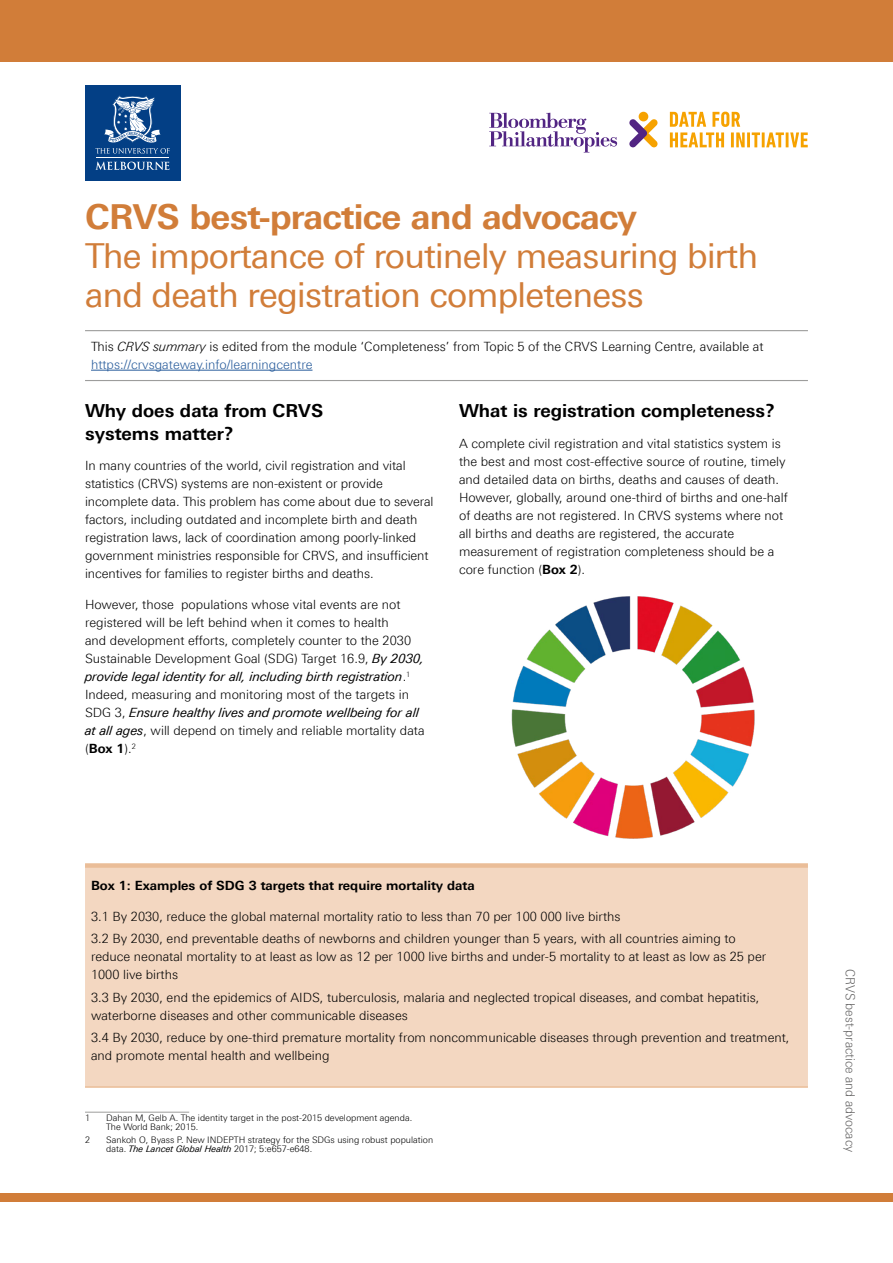
<style>
.page{position:relative;width:893px;height:1263px;background:#fff}
.page>*{position:absolute;margin:0;border:0;box-sizing:border-box;transform-origin:0 0}
.t1{font:34.5px/39px "Linotype Univers 430";letter-spacing:-.02em;color:#d17d39}
.t2{font:700 34.5px "Linotype Univers 630";letter-spacing:-.02em;color:#d17d39}
.t3{font:700 18px/22.5px "Linotype Univers 630";color:#000}
.t4{font:300 12.75px/18px "Linotype Univers 330";color:#000}
.t5{font:italic 12.75px "Linotype Univers 431";color:#000}
.t6{font:700 12.75px "Linotype Univers 630";color:#000}
.t7{font:300 12.75px "Linotype Univers 330";color:#646363;scale:.95 1}
.t8{font:300 9px/9px "Linotype Univers 330";color:#000}
.s1{font-family:"Linotype Univers 331 Light It";font-weight:400}
.s2{color:#275b9b}
.s3{font-family:"Linotype Univers 431";font-weight:400;font-style:italic}
.s4{font-family:"Linotype Univers 330";font-weight:300;font-style:normal}
.s5{font-family:"Linotype Univers 330";font-weight:300}
.s6{font-family:"Linotype Univers 630";font-weight:700}
</style>
<div class="page">
<div style="left:0;top:0;width:893px;height:62px;background:#d17d39"></div>
<svg style="left:670px;top:112px;width:75px;height:35px"></svg>
<hr style="left:747px;top:132px;width:3px;height:15px;background:#f6a200">
<svg style="left:752px;top:132px;width:8px;height:15px"></svg>
<hr style="left:762px;top:132px;width:3px;height:15px;background:#f6a200">
<svg style="left:766px;top:132px;width:42px;height:15px"></svg>
<svg style="left:489px;top:113px;width:128px;height:40px"></svg>
<svg style="left:629px;top:119px;width:29px;height:28px"></svg>
<div style="left:639px;top:112px;width:9px;height:9px;background:#f6a200;border-radius:50%"></div>
<div style="left:85px;top:85px;width:95px;height:95px;background:#033f85"></div>
<hr style="left:96px;top:157px;width:73px;height:1px;background:#fff">
<svg style="left:95px;top:162px;width:74px;height:8px"></svg>
<svg style="left:95px;top:95px;width:75px;height:59px"></svg>
<div style="left:0;top:1193px;width:893px;height:8px;background:#d17d39"></div>
<hr style="left:85px;top:330px;width:723px;height:1px;background:#9d9d9c">
<hr style="left:85px;top:380px;width:723px;height:1px;background:#9d9d9c">
<hr style="left:91px;top:370px;width:221px;height:1px;background:#275b9b">
<hr style="left:85px;top:1112px;width:104px;height:1px;background:#9d9d9c">
<div style="left:85px;top:868px;width:723px;height:218px;background:#f3d7c1"></div>
<div style="left:85px;top:863px;width:723px;height:5px;background:#eabd98"></div>
<hr style="left:85px;top:1086px;width:723px;height:2px;background:#eabd98">
<img style="left:511px;top:596px;width:244px;height:243px">
<h1 class="t2" style="left:85px;top:196px;width:553px">CRVS best-practice and advocacy</h1>
<h1 class="t1" style="left:85px;top:236px;width:675px">The importance of routinely measuring birth and death registration completeness</h1>
<p class="t4" style="left:91px;top:338px;width:674px">This <span class="s1">CRVS summary</span> is edited from the module ‘Completeness’ from Topic 5 of the CRVS Learning Centre, available at <span class="s2">https://crvsgateway.info/learningcentre</span></p>
<h2 class="t3" style="left:85px;top:399px;width:240px">Why does data from CRVS systems matter?</h2>
<p class="t4" style="left:85px;top:457px;width:350px">In many countries of the world, civil registration and vital statistics (CRVS) systems are non-existent or provide incomplete data. This problem has come about due to several factors, including outdated and incomplete birth and death registration laws, lack of coordination among poorly-linked government ministries responsible for CRVS, and insufficient incentives for families to register births and deaths.</p>
<p class="t4" style="left:85px;top:595px;width:341px">However, those populations whose vital events are not registered will be left behind when it comes to health<br>and development efforts, completely counter to the 2030<br>Sustainable Development Goal (SDG) Target 16.9, <span class="s3">By 2030,</span></p>
<p class="t5" style="left:85px;top:669px;width:327px">provide legal identity for all, including birth registration<span class="s4">.</span><sup>1</sup></p>
<p class="t4" style="left:85px;top:685px;width:326px">Indeed, measuring and monitoring most of the targets in</p>
<p class="t5" style="left:85px;top:705px;width:336px"><span class="s4">SDG 3,</span> Ensure healthy lives and promote wellbeing for all</p>
<p class="t4" style="left:85px;top:721px;width:341px"><span class="s3">at all ages</span>, will depend on timely and reliable mortality data</p>
<p class="t6" style="left:85px;top:741px;width:52px"><span class="s5">(</span>Box 1<span class="s5">).</span><sup>2</sup></p>
<h2 class="t3" style="left:459px;top:399px;width:317px">What is registration completeness?</h2>
<p class="t4" style="left:459px;top:434px;width:330px">A complete civil registration and vital statistics system is the best and most cost-effective source of routine, timely and detailed data on births, deaths and causes of death.<br>However, globally, around one-third of births and one-half of deaths are not registered. In CRVS systems where not all births and deaths are registered, the accurate measurement of registration completeness should be a core function (<span class="s6">Box 2</span>).</p>
<p class="t6" style="left:91px;top:878px;width:385px">Box 1: Examples of SDG 3 targets that require mortality data</p>
<p class="t4" style="left:91px;top:905px;width:646px;line-height:22.2px">3.1 By 2030, reduce the global maternal mortality ratio to less than 70 per 100 000 live births<br>3.2 By 2030, end preventable deaths of newborns and children younger than 5 years, with all countries aiming to</p>
<p class="t4" style="left:91px;top:947px;width:677px">reduce neonatal mortality to at least as low as 12 per 1000 live births and under-5 mortality to at least as low as 25 per<br>1000 live births</p>
<p class="t4" style="left:91px;top:988px;width:670px">3.3 By 2030, end the epidemics of AIDS, tuberculosis, malaria and neglected tropical diseases, and combat hepatitis, waterborne diseases and other communicable diseases</p>
<p class="t4" style="left:91px;top:1028px;width:700px">3.4 By 2030, reduce by one-third premature mortality from noncommunicable diseases through prevention and treatment, and promote mental health and wellbeing</p>
<p class="t8" style="left:85px;top:1113px;width:7px">1</p>
<p class="t8" style="left:106px;top:1113px;width:307px">Dahan M, Gelb A. The identity target in the post-2015 development agenda.<br>The World Bank; 2015.</p>
<p class="t8" style="left:85px;top:1135px;width:7px">2</p>
<p class="t8" style="left:106px;top:1135px;width:328px">Sankoh O, Byass P. New INDEPTH strategy for the SDGs using robust population data. <span class="s3">The Lancet Global Health</span> 2017; 5:e657-e648.</p>
<p class="t7" style="left:858px;top:969px;width:194px;rotate:90deg">CRVS best-practice and advocacy</p>
</div>
